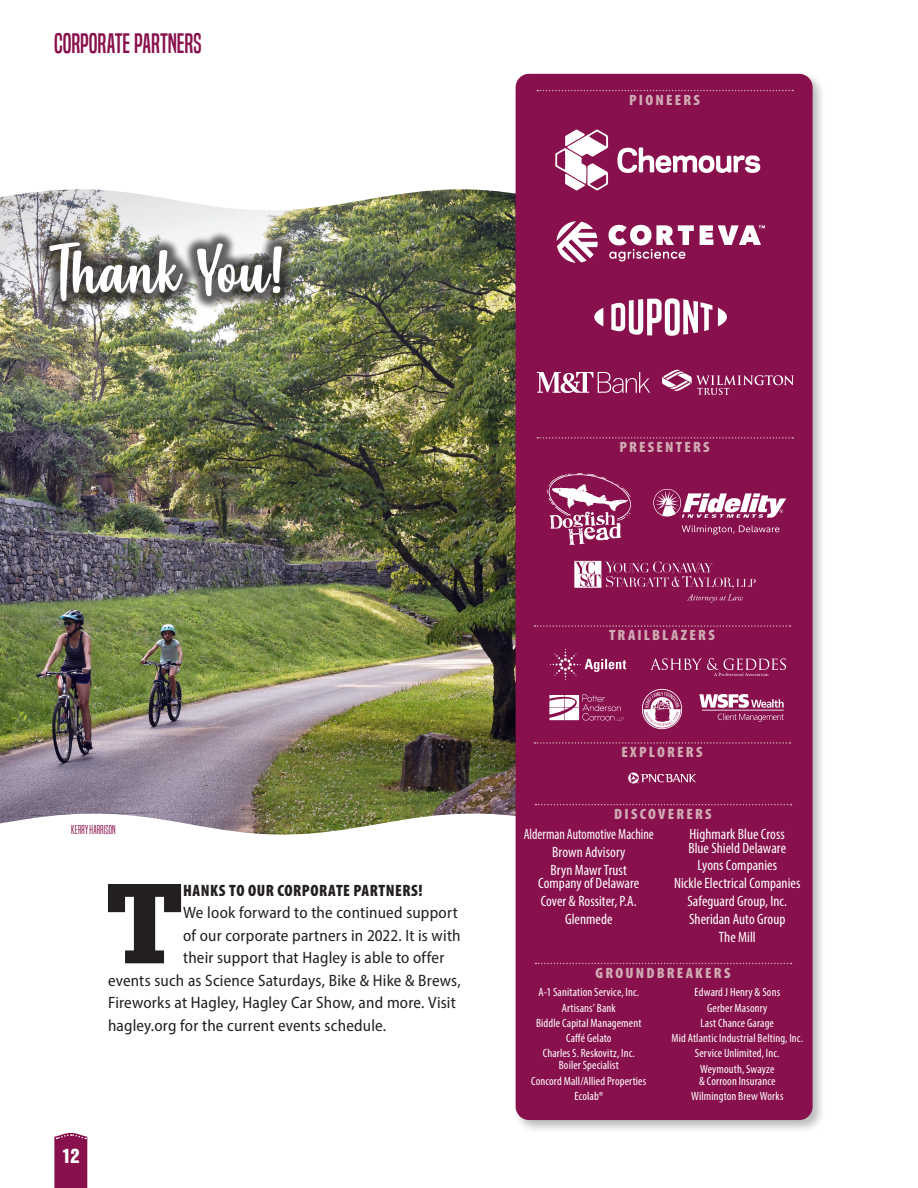
<style>
.page{position:relative;width:918px;height:1188px;background:#fff}
.page>*{position:absolute;margin:0;border:0;box-sizing:border-box;transform-origin:0 0}
.story_text__first_pa{font:900 110.7px "Glypha LT Std";color:#231f20}
.t1{font:60px "Misses";letter-spacing:.005em;color:#fff}
.t2{font:26.25px "Built Titling Rg";letter-spacing:-.005em;color:#88104c}
.t3{font:18px "Helvetica Inserat LT Std";color:#fff}
.story_text__first_pa-2{font:semi-condensed 16.5px "Myriad Pro";letter-spacing:.01em;color:#231f20}
.story_text__first_pa-3{font:900 condensed 16.5px "Myriad Pro";letter-spacing:.03em;color:#231f20}
.sponsor-list{font:condensed 15px/13.5px "Myriad Pro";letter-spacing:.005em;color:#fff;text-align:center}
.sponsor_1{font:900 condensed 15px "Myriad Pro";letter-spacing:.14em;color:#d0aab2;scale:1.05 1}
.sponsor-list-2{font:condensed 15px "Myriad Pro";letter-spacing:.005em;color:#fff;scale:.9 1}
.sponsor-list-3{font:condensed 12px/12px "Myriad Pro";letter-spacing:.01em;color:#fff;text-align:center}
.box_2{font:12px "Built Titling Lt";letter-spacing:.015em;color:#88104c}
</style>
<div class="page">
<svg style="left:54px;top:1133px;width:33px;height:55px;background:#8d1c55"></svg>
<img style="left:0;top:189px;width:513px;height:646px">
<div style="left:513px;top:71px;width:314px;height:1063px;background:#231f20;opacity:.3"></div>
<div style="left:516px;top:74px;width:297px;height:1046px;background:#88104c;border-radius:14px"></div>
<img style="left:574px;top:560px;width:182px;height:43px">
<img style="left:536px;top:372px;width:114px;height:22px">
<img style="left:663px;top:369px;width:130px;height:25px">
<svg style="left:537px;top:90px;width:256px;height:1px"></svg>
<svg style="left:653px;top:489px;width:133px;height:29px"></svg>
<svg style="left:682px;top:525px;width:97px;height:10px"></svg>
<img style="left:548px;top:473px;width:82px;height:71px">
<img style="left:650px;top:658px;width:135px;height:17px">
<img style="left:628px;top:772px;width:68px;height:12px">
<svg style="left:534px;top:625px;width:256px;height:2px"></svg>
<svg style="left:534px;top:742px;width:256px;height:2px"></svg>
<img style="left:699px;top:695px;width:85px;height:26px">
<img style="left:549px;top:694px;width:75px;height:27px">
<img style="left:550px;top:649px;width:77px;height:31px">
<svg style="left:536px;top:804px;width:256px;height:1px"></svg>
<svg style="left:536px;top:963px;width:256px;height:1px"></svg>
<div style="left:36px;top:229px;width:260px;height:86px;background:#231f20;opacity:.7"></div>
<img style="left:555px;top:129px;width:206px;height:62px">
<img style="left:556px;top:221px;width:209px;height:42px">
<img style="left:594px;top:298px;width:133px;height:38px">
<svg style="left:537px;top:437px;width:256px;height:2px"></svg>
<img style="left:641px;top:689px;width:41px;height:40px">
<p class="t2" style="left:54px;top:28px;width:149px">CORPORATE PARTNERS</p>
<p class="t1" style="left:48px;top:232px;width:237px">Thank You!</p>
<p class="sponsor_1" style="left:629px;top:90px;width:69px">PIONEERS</p>
<p class="sponsor_1" style="left:620px;top:438px;width:87px">PRESENTERS</p>
<p class="box_2" style="left:71px;top:823px;width:46px">KERRY HARRISON</p>
<p class="story_text__first_pa" style="left:108px;top:857px;width:75px">T</p>
<p class="story_text__first_pa-3" style="left:183px;top:880px;width:241px">HANKS TO OUR CORPORATE PARTNERS!</p>
<p class="story_text__first_pa-2" style="left:183px;top:903px;width:276px">We look forward to the continued support</p>
<p class="story_text__first_pa-2" style="left:183px;top:925px;width:279px">of our corporate partners in 2022. It is with</p>
<p class="story_text__first_pa-2" style="left:183px;top:948px;width:263px">their support that Hagley is able to offer</p>
<p class="story_text__first_pa-2" style="left:108px;top:970px;width:354px">events such as Science Saturdays, Bike &amp; Hike &amp; Brews,</p>
<p class="story_text__first_pa-2" style="left:108px;top:993px;width:349px">Fireworks at Hagley, Hagley Car Show, and more. Visit</p>
<p class="story_text__first_pa-2" style="left:108px;top:1015px;width:280px">hagley.org for the current events schedule.</p>
<h3 class="t3" style="left:62px;top:1145px;width:19px">12</h3>
<p class="sponsor_1" style="left:609px;top:626px;width:102px">TRAILBLAZERS</p>
<p class="sponsor_1" style="left:621px;top:743px;width:79px">EXPLORERS</p>
<p class="sponsor_1" style="left:614px;top:804px;width:94px">DISCOVERERS</p>
<p class="sponsor-list-2" style="left:524px;top:825px;width:146px">Alderman Automotive Machine</p>
<p class="sponsor-list" style="left:552px;top:845px;width:75px">Brown Advisory</p>
<p class="sponsor-list" style="left:538px;top:863px;width:103px">Bryn Mawr Trust<br>Company of Delaware</p>
<p class="sponsor-list" style="left:541px;top:894px;width:98px">Cover &amp; Rossiter, P.A.</p>
<p class="sponsor-list" style="left:565px;top:912px;width:49px">Glenmede</p>
<p class="sponsor-list" style="left:688px;top:827px;width:99px;text-align:left">Highmark Blue Cross<br>Blue Shield Delaware</p>
<p class="sponsor-list" style="left:698px;top:859px;width:81px">Lyons Companies</p>
<p class="sponsor-list" style="left:674px;top:876px;width:128px">Nickle Electrical Companies</p>
<p class="sponsor-list" style="left:687px;top:894px;width:101px">Safeguard Group, Inc.</p>
<p class="sponsor-list" style="left:689px;top:912px;width:98px">Sheridan Auto Group</p>
<p class="sponsor-list" style="left:719px;top:930px;width:38px">The Mill</p>
<p class="sponsor_1" style="left:596px;top:963px;width:130px">GROUNDBREAKERS</p>
<p class="sponsor-list-3" style="left:538px;top:986px;width:102px">A-1 Sanitation Service, Inc.</p>
<p class="sponsor-list-3" style="left:562px;top:1002px;width:56px">Artisans’ Bank</p>
<p class="sponsor-list-3" style="left:536px;top:1017px;width:107px">Biddle Capital Management</p>
<p class="sponsor-list-3" style="left:566px;top:1032px;width:47px">Caffé Gelato</p>
<p class="sponsor-list-3" style="left:543px;top:1047px;width:94px">Charles S. Reskovitz, Inc.<br>Boiler Specialist</p>
<p class="sponsor-list-3" style="left:531px;top:1075px;width:117px">Concord Mall/Allied Properties</p>
<p class="sponsor-list-3" style="left:574px;top:1090px;width:30px">Ecolab®</p>
<p class="sponsor-list-3" style="left:694px;top:986px;width:87px">Edward J Henry &amp; Sons</p>
<p class="sponsor-list-3" style="left:707px;top:1002px;width:62px">Gerber Masonry</p>
<p class="sponsor-list-3" style="left:701px;top:1017px;width:75px">Last Chance Garage</p>
<p class="sponsor-list-3" style="left:672px;top:1032px;width:133px">Mid Atlantic Industrial Belting, Inc.</p>
<p class="sponsor-list-3" style="left:695px;top:1047px;width:86px">Service Unlimited, Inc.</p>
<p class="sponsor-list-3" style="left:699px;top:1063px;width:78px;text-align:left">Weymouth, Swayze &amp; Corroon Insurance</p>
<p class="sponsor-list-3" style="left:691px;top:1090px;width:94px">Wilmington Brew Works</p>
</div>
